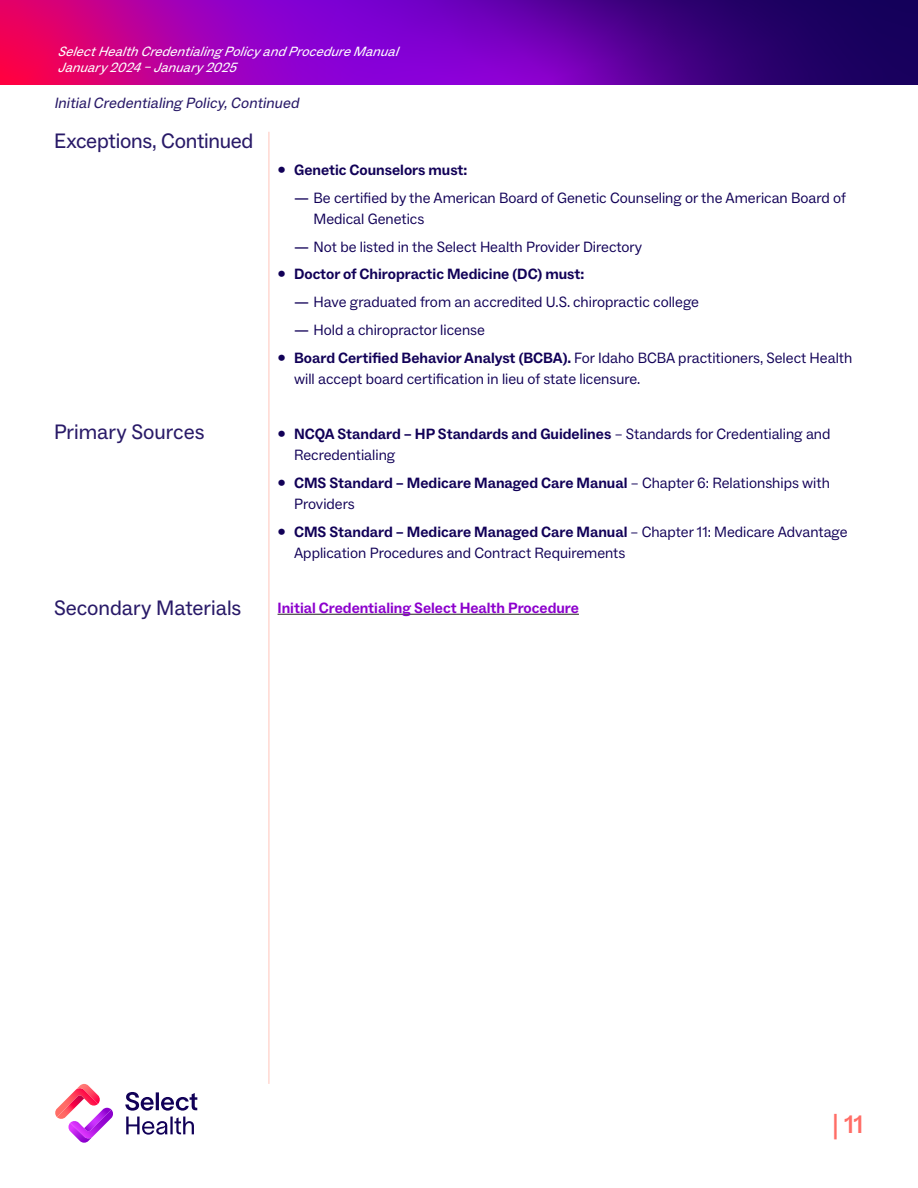
<style>
.page{position:relative;width:918px;height:1188px;background:#fff}
.page>*{position:absolute;margin:0;border:0;box-sizing:border-box;transform-origin:0 0}
.t1{font:500 25.5px "ABC Social";color:#ff6d66}
.Header__14_pt_Dk_Blue{font:21px "ABC Social";letter-spacing:-.005em;color:#291a68}
.t2{font:15px/21px "ABC Social";color:#110057}
.t3{font:700 15px "ABC Social";color:#110057}
.Body_Copy_Bulleted_L1__10_pt_Blue{font:700 15px "ABC Social";color:#8c00cd}
.Header__17_pt_Dk_Blue{font:italic 15px "ABC Social";color:#291a68}
.t4{font:italic 13.5px/16.2px "ABC Social";color:#fff}
.s1{font-weight:400}
.s2{font-weight:500}
.s3{font-weight:700}
</style>
<div class="page">
<svg style="left:0;top:0;width:918px;height:85px;background:#750099"></svg>
<hr style="left:269px;top:132px;width:1px;height:952px;background:#ffc5bb">
<svg style="left:125px;top:1092px;width:72px;height:43px"></svg>
<svg style="left:55px;top:1084px;width:58px;height:59px"></svg>
<hr style="left:278px;top:614px;width:301px;height:1px;background:#231f20">
<p class="t4" style="left:57px;top:43px;width:348px">SelectHealthCredentialingPolicyandProcedureManual<br>January2024–January2025</p>
<p class="Header__17_pt_Dk_Blue" style="left:54px;top:93px;width:250px">InitialCredentialing Policy,Continued</p>
<p class="Header__14_pt_Dk_Blue" style="left:54px;top:128px;width:201px">Exceptions, Continued</p>
<p class="Header__14_pt_Dk_Blue" style="left:54px;top:419px;width:152px">Primary Sources</p>
<p class="Header__14_pt_Dk_Blue" style="left:54px;top:595px;width:189px">Secondary Materials</p>
<p class="t3" style="left:278px;top:161px;width:191px"><span class="s1">•</span> Genetic Counselors must:</p>
<p class="t2" style="left:314px;top:187px;width:534px;text-indent:-20px"><span class="s2">—</span> Be certified by the American Board of Genetic Counseling or the American Board of<br>Medical Genetics</p>
<p class="t2" style="left:294px;top:236px;width:350px"><span class="s2">—</span> Not be listed in the Select Health Provider Directory</p>
<p class="t3" style="left:278px;top:265px;width:308px"><span class="s1">•</span> Doctor of Chiropractic Medicine (DC) must:</p>
<p class="t2" style="left:294px;top:292px;width:407px"><span class="s2">—</span> Have graduated from an accredited U.S. chiropractic college</p>
<p class="t2" style="left:294px;top:319px;width:192px"><span class="s2">—</span> Hold a chiropractor license</p>
<p class="t2" style="left:294px;top:347px;width:560px;text-indent:-16px">• <span class="s3">Board Certified Behavior Analyst (BCBA).</span> For Idaho BCBA practitioners, Select Health will accept board certification in lieu of state licensure.</p>
<p class="t2" style="left:294px;top:424px;width:538px;text-indent:-16px">• <span class="s3">NCQA Standard – HP Standards and Guidelines</span> – Standards for Credentialing and<br>Recredentialing</p>
<p class="t2" style="left:294px;top:472px;width:537px;text-indent:-16px">• <span class="s3">CMS Standard – Medicare Managed Care Manual</span> – Chapter 6: Relationships with<br>Providers</p>
<p class="t2" style="left:294px;top:521px;width:555px;text-indent:-16px">• <span class="s3">CMS Standard – Medicare Managed Care Manual</span> – Chapter 11: Medicare Advantage<br>Application Procedures and Contract Requirements</p>
<p class="Body_Copy_Bulleted_L1__10_pt_Blue" style="left:278px;top:599px;width:303px">Initial Credentialing Select Health Procedure</p>
<h1 class="t1" style="left:833px;top:1109px;width:32px">| 11</h1>
</div>
